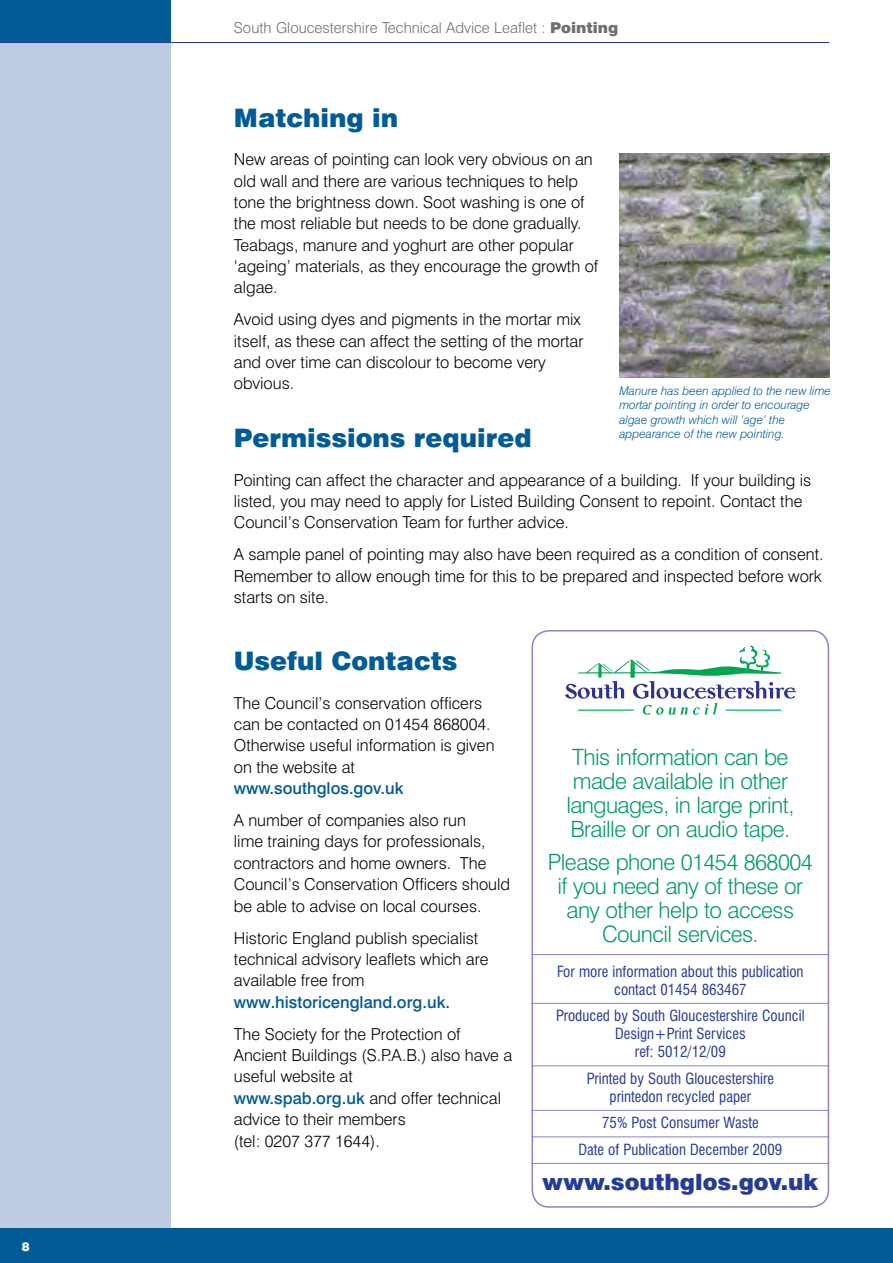
<style>
.page{position:relative;width:893px;height:1263px;background:#fff}
.page>*{position:absolute;margin:0;border:0;box-sizing:border-box;transform-origin:0 0}
.t1{font:900 25.5px "Swiss 721 BT";color:#005b97}
.t2{font:300 22.5px/24px "Swiss 721 BT";letter-spacing:-.025em;color:#009b67}
.t3{font:900 22.5px "Swiss 721 BT";color:#283a97}
.t4{font:300 16.5px/21.3px "Swiss 721 BT";color:#000}
.t5{font:500 16.5px "Swiss 721 BT";color:#005b97}
.t6{font:condensed 15px/18px "Swiss 721 BT";color:#283a97;text-align:center}
.t7{font:300 15px "Swiss 721 BT";color:#6d6f71}
.t8{font:italic 300 12px/14.4px "Swiss 721 BT";color:#005b97}
.t9{font:900 12px "Swiss 721 BT";color:#fff}
.s1{font-weight:900}
.s2{font-weight:500;color:#005b97}
</style>
<div class="page">
<div style="left:0;top:0;width:170px;height:43px;background:#005b97"></div>
<div style="left:0;top:43px;width:170px;height:1220px;background:#bfcbe1"></div>
<hr style="left:0;top:42px;width:829px;height:1px;background:#283a97">
<div style="left:34px;top:1229px;width:859px;height:34px;background:#005b97"></div>
<hr style="left:34px;top:1229px;width:1px;height:34px;background:#fff">
<div style="left:0;top:1229px;width:34px;height:34px;background:#005b97"></div>
<div style="left:531px;top:630px;width:298px;height:578px;border:2px solid #8686c0;border-radius:17px"></div>
<hr style="left:531px;top:954px;width:298px;height:1px;background:#8686c0">
<hr style="left:531px;top:1003px;width:298px;height:1px;background:#8686c0">
<hr style="left:531px;top:1065px;width:298px;height:1px;background:#8686c0">
<hr style="left:531px;top:1110px;width:298px;height:1px;background:#8686c0">
<hr style="left:531px;top:1136px;width:298px;height:1px;background:#8686c0">
<hr style="left:531px;top:1163px;width:298px;height:1px;background:#8686c0">
<svg style="left:565px;top:645px;width:231px;height:70px"></svg>
<img style="left:619px;top:153px;width:210px;height:224px">
<p class="t9" style="left:22px;top:1239px;width:9px">8</p>
<p class="t7" style="left:234px;top:19px;width:386px">South Gloucestershire Technical Advice Leaflet : <span class="s1">Pointing</span></p>
<h1 class="t1" style="left:234px;top:102px;width:166px">Matching in</h1>
<p class="t4" style="left:234px;top:148px;width:366px">New areas of pointing can look very obvious on an old wall and there are various techniques to help tone the brightness down. Soot washing is one of the most reliable but needs to be done gradually.<br>Teabags, manure and yoghurt are other popular ‘ageing’ materials, as they encourage the growth of algae.</p>
<p class="t4" style="left:234px;top:309px;width:351px">Avoid using dyes and pigments in the mortar mix itself, as these can affect the setting of the mortar and over time can discolour to become very obvious.</p>
<h1 class="t1" style="left:234px;top:423px;width:299px">Permissions required</h1>
<p class="t4" style="left:234px;top:469px;width:579px">Pointing can affect the character and appearance of a building. If your building is listed, you may need to apply for Listed Building Consent to repoint. Contact the<br>Council’s Conservation Team for further advice.</p>
<p class="t4" style="left:234px;top:544px;width:591px;text-align:justify">A sample panel of pointing may also have been required as a condition of consent.<br>Remember to allow enough time for this to be prepared and inspected before work starts on site.</p>
<p class="t8" style="left:619px;top:383px;width:213px">Manure has been applied to the new lime mortar pointing in order to encourage algae growth which will ‘age’ the appearance of the new pointing.</p>
<h1 class="t1" style="left:234px;top:646px;width:225px">Useful Contacts</h1>
<p class="t4" style="left:234px;top:692px;width:262px">The Council’s conservation officers can be contacted on 01454 868004.<br>Otherwise useful information is given on the website at</p>
<h4 class="t5" style="left:234px;top:778px;width:171px">www.southglos.gov.uk</h4>
<p class="t4" style="left:234px;top:809px;width:278px">A number of companies also run<br>lime training days for professionals, contractors and home owners. The Council’s Conservation Officers should be able to advise on local courses.</p>
<p class="t4" style="left:234px;top:927px;width:256px">Historic England publish specialist technical advisory leaflets which are available free from</p>
<h4 class="t5" style="left:234px;top:992px;width:218px">www.historicengland.org.uk.</h4>
<p class="t4" style="left:234px;top:1023px;width:280px">The Society for the Protection of<br>Ancient Buildings (S.P.A.B.) also have a useful website at</p>
<p class="t4" style="left:234px;top:1087px;width:269px"><span class="s2">www.spab.org.uk</span> and offer technical advice to their members</p>
<p class="t4" style="left:234px;top:1130px;width:147px">(tel: 0207 377 1644).</p>
<h2 class="t2" style="left:566px;top:745px;width:229px">This information can be made available in other languages, in large print,<br>Braille or on audio tape.</h2>
<h2 class="t2" style="left:548px;top:849px;width:266px;text-align:center">Please phone 01454 868004 if you need any of these or any other help to access<br>Council services.</h2>
<p class="t6" style="left:557px;top:962px;width:248px">For more information about this publication contact 01454 863467</p>
<p class="t6" style="left:556px;top:1006px;width:250px">Produced by South Gloucestershire Council<br>Design+Print Services</p>
<p class="t6" style="left:587px;top:1038px;width:189px;line-height:26.5px">ref: 5012/12/09<br>Printed by South Gloucestershire</p>
<p class="t6" style="left:602px;top:1083px;width:158px;line-height:26.5px">printedon recycled paper<br>75% Post Consumer Waste</p>
<p class="t6" style="left:578px;top:1140px;width:206px">Date of Publication December 2009</p>
<h2 class="t3" style="left:542px;top:1168px;width:278px">www.southglos.gov.uk</h2>
</div>
